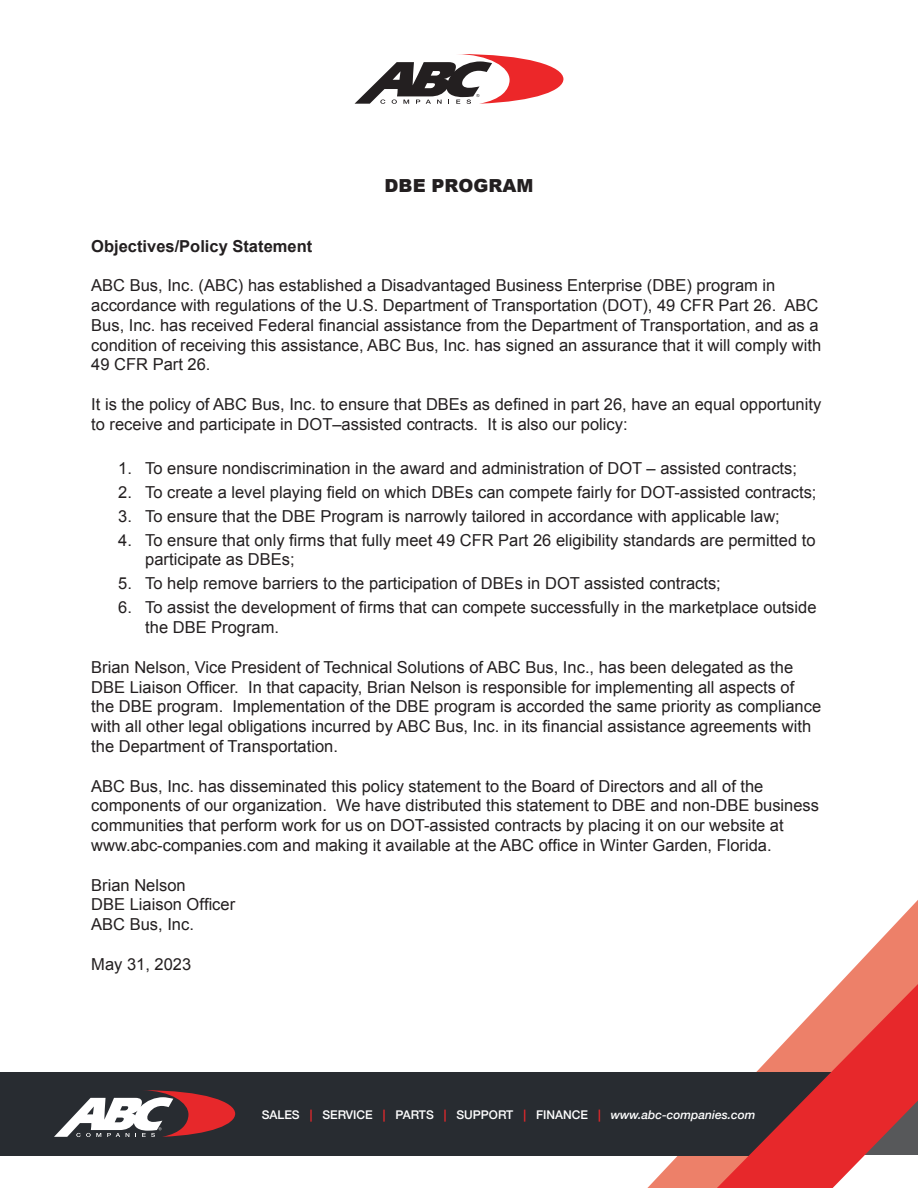
<style>
.page{position:relative;width:918px;height:1188px;background:#fff}
.page>*{position:absolute;margin:0;border:0;box-sizing:border-box;transform-origin:0 0}
.t1{font:900 18px "Arial";color:#231f20}
.t2{font:16.5px/19.8px "Arial";color:#231f20}
.t3{font:700 16.5px "Arial";color:#231f20}
.t4{font:500 12px "Helvetica Neue";color:#fff}
.s1{color:#e7282b}
.s2{font-style:italic}
</style>
<div class="page">
<svg style="left:647px;top:900px;width:271px;height:288px"></svg>
<div style="left:0;top:1072px;width:853px;height:84px;background:#282c31"></div>
<svg style="left:704px;top:970px;width:214px;height:218px"></svg>
<svg style="left:54px;top:1090px;width:182px;height:47px"></svg>
<svg style="left:355px;top:54px;width:209px;height:50px"></svg>
<p class="t1" style="left:385px;top:173px;width:150px">DBE PROGRAM</p>
<p class="t3" style="left:91px;top:235px;width:223px">Objectives/Policy Statement</p>
<p class="t2" style="left:91px;top:276px;width:731px">ABC Bus, Inc. (ABC) has established a Disadvantaged Business Enterprise (DBE) program in accordance with regulations of the U.S. Department of Transportation (DOT), 49 CFR Part 26. ABC Bus, Inc. has received Federal financial assistance from the Department of Transportation, and as a condition of receiving this assistance, ABC Bus, Inc. has signed an assurance that it will comply with 49 CFR Part 26.</p>
<p class="t2" style="left:91px;top:394px;width:732px">It is the policy of ABC Bus, Inc. to ensure that DBEs as defined in part 26, have an equal opportunity to receive and participate in DOT–assisted contracts. It is also our policy:</p>
<p class="t2" style="left:118px;top:458px;width:680px">1. To ensure nondiscrimination in the award and administration of DOT – assisted contracts;</p>
<p class="t2" style="left:118px;top:482px;width:700px">2. To create a level playing field on which DBEs can compete fairly for DOT-assisted contracts;</p>
<p class="t2" style="left:118px;top:506px;width:663px">3. To ensure that the DBE Program is narrowly tailored in accordance with applicable law;</p>
<p class="t2" style="left:145px;top:530px;width:672px;text-indent:-27px">4. To ensure that only firms that fully meet 49 CFR Part 26 eligibility standards are permitted to participate as DBEs;</p>
<p class="t2" style="left:118px;top:574px;width:604px">5. To help remove barriers to the participation of DBEs in DOT assisted contracts;</p>
<p class="t2" style="left:145px;top:598px;width:673px;text-indent:-27px">6. To assist the development of firms that can compete successfully in the marketplace outside the DBE Program.</p>
<p class="t2" style="left:91px;top:657px;width:731px">Brian Nelson, Vice President of Technical Solutions of ABC Bus, Inc., has been delegated as the DBE Liaison Officer. In that capacity, Brian Nelson is responsible for implementing all aspects of the DBE program. Implementation of the DBE program is accorded the same priority as compliance with all other legal obligations incurred by ABC Bus, Inc. in its financial assistance agreements with the Department of Transportation.</p>
<p class="t2" style="left:91px;top:776px;width:729px">ABC Bus, Inc. has disseminated this policy statement to the Board of Directors and all of the components of our organization. We have distributed this statement to DBE and non-DBE business communities that perform work for us on DOT-assisted contracts by placing it on our website at www.abc-companies.com and making it available at the ABC office in Winter Garden, Florida.</p>
<p class="t2" style="left:91px;top:875px;width:96px">Brian Nelson</p>
<p class="t2" style="left:91px;top:895px;width:145px">DBE Liaison Officer</p>
<p class="t2" style="left:91px;top:915px;width:104px">ABC Bus, Inc.</p>
<p class="t2" style="left:91px;top:954px;width:101px">May 31, 2023</p>
<p class="t4" style="left:262px;top:1106px;width:495px">SALES <span class="s1">|</span> SERVICE <span class="s1">|</span> PARTS <span class="s1">|</span> SUPPORT <span class="s1">|</span> FINANCE <span class="s1">|</span> <span class="s2">www.abc-companies.com</span></p>
</div>
